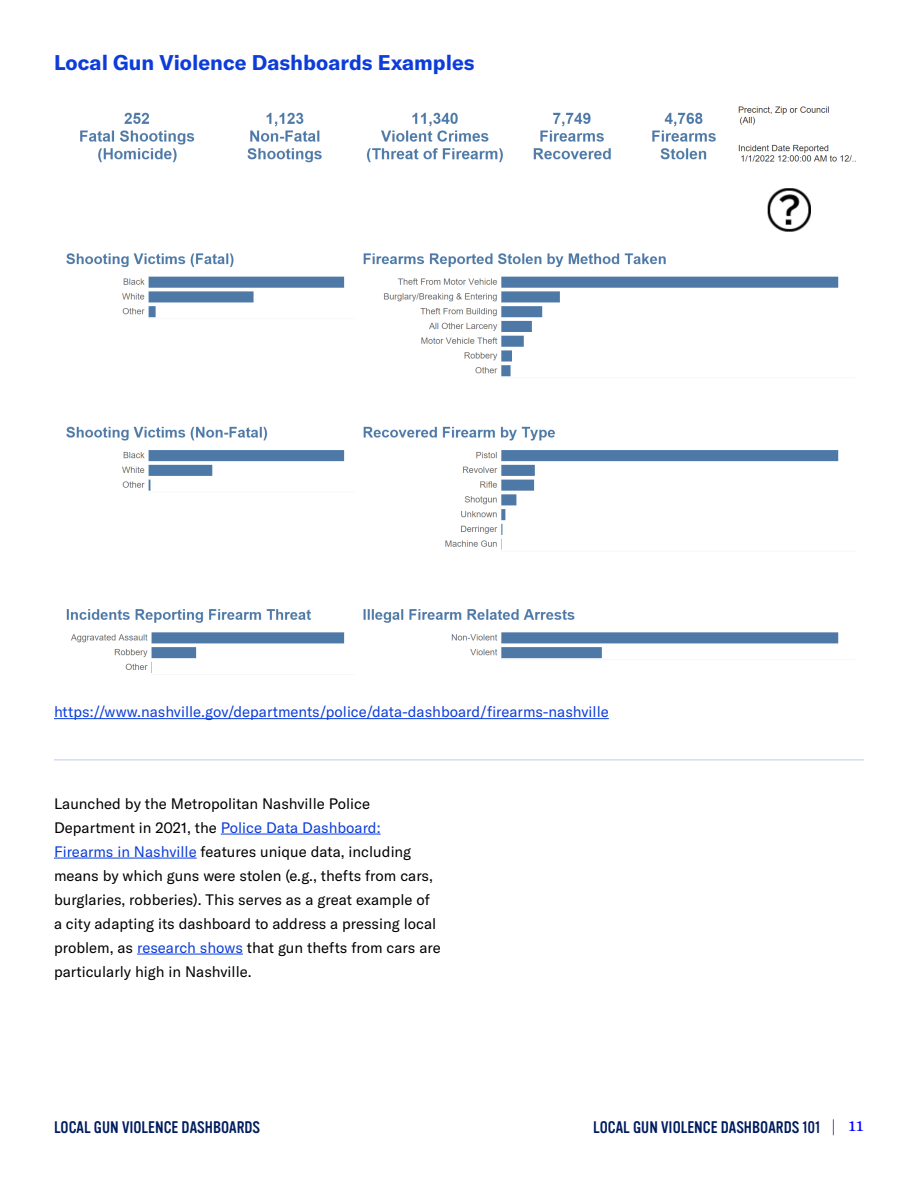
<style>
.page{position:relative;width:918px;height:1188px;background:#fff}
.page>*{position:absolute;margin:0;border:0;box-sizing:border-box;transform-origin:0 0}
.t1{font:700 21px "GT America";color:#0d3dd9}
.t2{font:16.5px "Vinyl OT";color:#001c60}
.Body_Text{font:15px/24px "GT America";color:#000}
.Body_Text-2{font:15px "GT America";color:#0d3dd9}
.s1{color:#0d3dd9}
.s2{font-family:"GT Super Text";font-size:18px}
.s3{font-family:"GT Super Text";font-size:18px;color:#00f}
</style>
<div class="page">
<img style="left:66px;top:106px;width:790px;height:567px">
<hr style="left:221px;top:834px;width:160px;height:1px;background:#0d3dd9">
<hr style="left:54px;top:858px;width:143px;height:1px;background:#0d3dd9">
<hr style="left:137px;top:954px;width:106px;height:1px;background:#0d3dd9">
<hr style="left:54px;top:760px;width:810px;height:1px;background:#bccbef">
<hr style="left:54px;top:718px;width:555px;height:1px;background:#0d3dd9">
<p class="t1" style="left:54px;top:50px;width:422px">Local Gun Violence Dashboards Examples</p>
<p class="Body_Text-2" style="left:54px;top:703px;width:556px">https://www.nashville.gov/departments/police/data-dashboard/firearms-nashville</p>
<p class="Body_Text" style="left:54px;top:791px;width:388px">Launched by the Metropolitan Nashville Police Department in 2021, the <span class="s1">Police Data Dashboard:<br>Firearms in Nashville</span> features unique data, including means by which guns were stolen (e.g., thefts from cars, burglaries, robberies). This serves as a great example of a city adapting its dashboard to address a pressing local problem, as <span class="s1">research shows</span> that gun thefts from cars are particularly high in Nashville.</p>
<p class="t2" style="left:54px;top:1118px;width:208px">LOCAL GUN VIOLENCE DASHBOARDS</p>
<p class="t2" style="left:593px;top:1118px;width:272px">LOCAL GUN VIOLENCE DASHBOARDS 101 <span class="s2">|</span> <span class="s3">11</span></p>
</div>
